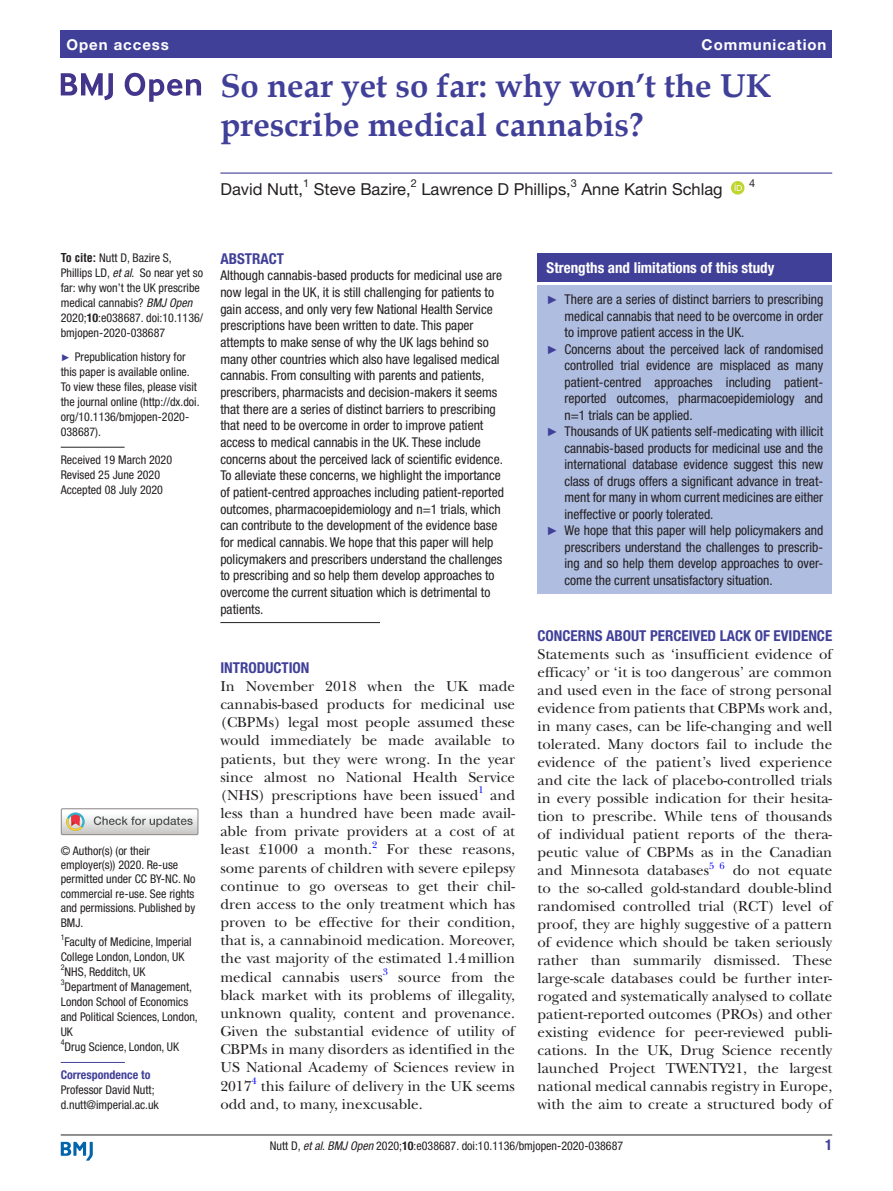
<style>
.page{position:relative;width:893px;height:1191px;background:#fff}
.page>*{position:absolute;margin:0;border:0;box-sizing:border-box;transform-origin:0 0}
.t1{font:700 33px/39px "Book Antiqua";color:#414099}
.t2{font:16.5px "Helvetica Neue LT Std";color:#231f20}
.t3{font:15px/18px "New Baskerville";color:#231f20;text-align:justify}
.t4{font:700 condensed 15px "Helvetica Neue LT Std";color:#414099}
.t5{font:700 condensed 15px "Helvetica Neue LT Std";color:#fff}
.t6{font:700 15px "Helvetica Neue LT Std";letter-spacing:.065em;color:#fff}
.t7{font:condensed 13.5px/16.6px "Helvetica Neue LT Std";color:#231f20}
.t8{font:condensed 12px/15px "Helvetica Neue LT Std";color:#231f20}
.t9{font:700 condensed 12px "Helvetica Neue LT Std";color:#414099}
.t10{font:10.95px "Helvetica Neue LT Std";color:#231f20}
.t11{font:9.9px "New Baskerville";color:#00f}
.t12{font:condensed 7.95px "Helvetica Neue LT Std";color:#231f20}
.s1{font-family:"Helvetica LT Std";font-weight:700}
.s2{font-style:italic}
.s3{font-weight:700}
.s4{font-family:"Arial";font-stretch:normal;font-size:9.75px;color:#414099}
.s5{font-family:"Arial";font-stretch:normal;font-size:12px;color:#414099}
</style>
<div class="page">
<hr style="left:61px;top:1134px;width:771px;height:1px;background:#231f20">
<svg style="left:61px;top:1141px;width:32px;height:19px"></svg>
<div style="left:61px;top:31px;width:771px;height:27px;background:#414099"></div>
<hr style="left:220px;top:172px;width:612px;height:2px;background:#414099">
<svg style="left:731px;top:181px;width:13px;height:14px"></svg>
<hr style="left:61px;top:447px;width:64px;height:1px;background:#231f20">
<hr style="left:61px;top:1062px;width:64px;height:1px;background:#414099">
<svg style="left:61px;top:73px;width:52px;height:27px"></svg>
<svg style="left:125px;top:73px;width:76px;height:29px"></svg>
<div style="left:61px;top:808px;width:138px;height:27px;border:1px solid #969090"></div>
<svg style="left:61px;top:808px;width:137px;height:26px"></svg>
<hr style="left:220px;top:622px;width:160px;height:1px;background:#231f20">
<div style="left:538px;top:253px;width:294px;height:29px;background:#414099"></div>
<div style="left:538px;top:286px;width:294px;height:308px;background:#afbde1"></div>
<p class="t6" style="left:66px;top:35px;width:104px">Open access</p>
<p class="t6" style="left:702px;top:35px;width:126px">Communication</p>
<h1 class="t1" style="left:220px;top:66px;width:552px">So near yet so far: why won’t the UK prescribe medical cannabis?</h1>
<p class="t2" style="left:220px;top:179px;width:84px">David Nutt,</p>
<p class="t10" style="left:303px;top:177px;width:8px">1</p>
<p class="t2" style="left:314px;top:179px;width:98px">Steve Bazire,</p>
<p class="t10" style="left:411px;top:177px;width:8px">2</p>
<p class="t2" style="left:421px;top:179px;width:151px">Lawrence D Phillips,</p>
<p class="t10" style="left:571px;top:177px;width:8px">3</p>
<p class="t2" style="left:581px;top:179px;width:143px">Anne Katrin Schlag</p>
<p class="t10" style="left:749px;top:177px;width:8px">4</p>
<p class="t8" style="left:61px;top:250px;width:144px"><span class="s1">To cite:</span> Nutt D, Bazire S,<br>Phillips LD, <span class="s2">et al</span>. So near yet so far: why won’t the UK prescribe medical cannabis? <span class="s2">BMJ Open<br></span>2020;<span class="s3">10</span>:e038687. doi:10.1136/ bmjopen-2020-038687</p>
<p class="t8" style="left:61px;top:349px;width:140px"><span class="s4">►</span> Prepublication history for this paper is available online.<br>To view these files, please visit the journal online (http://dx.doi. org/10.1136/bmjopen-2020-<br>038687).</p>
<p class="t8" style="left:61px;top:452px;width:113px">Received 19 March 2020<br>Revised 25 June 2020<br>Accepted 08 July 2020</p>
<p class="t8" style="left:61px;top:843px;width:136px;line-height:14.4px">© Author(s) (or their employer(s)) 2020. Re-use permitted under CC BY-NC. No commercial re-use. See rights and permissions. Published by<br>BMJ.</p>
<p class="t12" style="left:61px;top:933px;width:5px">1</p>
<p class="t8" style="left:61px;top:934px;width:132px;text-align:center">Faculty of Medicine, Imperial<br>College London, London, UK</p>
<p class="t12" style="left:61px;top:963px;width:5px">2</p>
<p class="t8" style="left:65px;top:964px;width:82px">NHS, Redditch, UK</p>
<p class="t12" style="left:61px;top:978px;width:5px">3</p>
<p class="t8" style="left:61px;top:979px;width:139px;text-indent:4px">Department of Management,<br>London School of Economics and Political Sciences, London,<br>UK<br><sup>4</sup>Drug Science, London, UK</p>
<p class="t9" style="left:61px;top:1067px;width:91px">Correspondence to</p>
<p class="t8" style="left:61px;top:1082px;width:100px">Professor David Nutt; d.nutt@imperial.ac.uk</p>
<p class="t4" style="left:220px;top:249px;width:65px">ABSTRACT</p>
<p class="t7" style="left:220px;top:267px;width:285px">Although cannabis-based products for medicinal use are now legal in the UK, it is still challenging for patients to gain access, and only very few National Health Service prescriptions have been written to date. This paper attempts to make sense of why the UK lags behind so many other countries which also have legalised medical cannabis. From consulting with parents and patients, prescribers, pharmacists and decision-makers it seems that there are a series of distinct barriers to prescribing that need to be overcome in order to improve patient access to medical cannabis in the UK. These include concerns about the perceived lack of scientific evidence.<br>To alleviate these concerns, we highlight the importance of patient-centred approaches including patient-reported outcomes, pharmacoepidemiology and n=1 trials, which can contribute to the development of the evidence base for medical cannabis. We hope that this paper will help policymakers and prescribers understand the challenges to prescribing and so help them develop approaches to overcome the current situation which is detrimental to patients.</p>
<p class="t4" style="left:220px;top:658px;width:91px">INTRODUCTION</p>
<p class="t3" style="left:220px;top:677px;width:296px">In November 2018 when the UK made cannabis-based products for medicinal use (CBPMs) legal most people assumed these would immediately be made available to patients, but they were wrong. In the year since almost no National Health Service (NHS) prescriptions have been issued<sup>1</sup> and less than a hundred have been made avail&shy;able from private providers at a cost of at least £1000 a month.</p>
<p class="t11" style="left:372px;top:838px;width:7px">2</p>
<p class="t3" style="left:220px;top:840px;width:296px;text-indent:166px">For these reasons, some parents of children with severe epilepsy continue to go overseas to get their chil&shy;dren access to the only treatment which has proven to be effective for their condition, that is, a cannabinoid medication. Moreover, the vast majority of the estimated 1.4million medical cannabis users<sup>3</sup></p>
<p class="t3" style="left:220px;top:967px;width:296px;text-indent:178px">source from the black market with its problems of illegality, unknown quality, content and provenance.<br>Given the substantial evidence of utility of CBPMs in many disorders as identified in the US National Academy of Sciences review in 2017</p>
<p class="t11" style="left:252px;top:1075px;width:7px">4</p>
<p class="t3" style="left:220px;top:1076px;width:296px;text-indent:41px">this failure of delivery in the UK seems odd and, to many, inexcusable.</p>
<p class="t5" style="left:547px;top:258px;width:229px">Strengths and limitations of this study</p>
<p class="t7" style="left:547px;top:291px;width:278px"><span class="s5">►</span> There are a series of distinct barriers to prescribing</p>
<p class="t7" style="left:565px;top:308px;width:260px">medical cannabis that need to be overcome in order</p>
<p class="t7" style="left:565px;top:324px;width:181px">to improve patient access in the UK.</p>
<p class="t7" style="left:547px;top:341px;width:278px"><span class="s5">►</span> Concerns about the perceived lack of randomised</p>
<p class="t7" style="left:565px;top:357px;width:260px">controlled trial evidence are misplaced as many</p>
<p class="t7" style="left:565px;top:374px;width:260px">patient-centred approaches including patient-</p>
<p class="t7" style="left:565px;top:390px;width:260px">reported outcomes, pharmacoepidemiology and</p>
<p class="t7" style="left:565px;top:407px;width:130px">n=1 trials can be applied.</p>
<p class="t7" style="left:547px;top:423px;width:278px"><span class="s5">►</span> Thousands of UK patients self-medicating with illicit</p>
<p class="t7" style="left:565px;top:440px;width:260px">cannabis-based products for medicinal use and the</p>
<p class="t7" style="left:565px;top:456px;width:260px">international database evidence suggest this new</p>
<p class="t7" style="left:565px;top:473px;width:260px">class of drugs offers a significant advance in treat-</p>
<p class="t7" style="left:565px;top:489px;width:260px">ment for many in whom current medicines are either</p>
<p class="t7" style="left:565px;top:506px;width:150px">ineffective or poorly tolerated.</p>
<p class="t7" style="left:547px;top:522px;width:278px"><span class="s5">►</span> We hope that this paper will help policymakers and</p>
<p class="t7" style="left:565px;top:539px;width:260px">prescribers understand the challenges to prescrib-</p>
<p class="t7" style="left:565px;top:555px;width:260px">ing and so help them develop approaches to over-</p>
<p class="t7" style="left:565px;top:572px;width:210px">come the current unsatisfactory situation.</p>
<p class="t4" style="left:538px;top:627px;width:296px">CONCERNS ABOUT PERCEIVED LACK OF EVIDENCE</p>
<p class="t3" style="left:538px;top:645px;width:296px">Statements such as ‘insufficient evidence of efficacy’ or ‘it is too dangerous’ are common and used even in the face of strong personal evidence from patients that CBPMs work and, in many cases, can be life-changing and well tolerated. Many doctors fail to include the evidence of the patient’s lived experience and cite the lack of placebo-controlled trials in every possible indication for their hesita&shy;tion to prescribe. While tens of thousands of individual patient reports of the thera&shy;peutic value of CBPMs as in the Canadian and Minnesota databases<sup>5</sup> <sup>6</sup></p>
<p class="t3" style="left:538px;top:861px;width:296px;text-indent:195px">do not equate to the so-called gold-standard double-blind randomised controlled trial (RCT) level of proof, they are highly suggestive of a pattern of evidence which should be taken seriously rather than summarily dismissed. These large-scale databases could be further inter&shy;rogated and systematically analysed to collate patient-reported outcomes (PROs) and other existing evidence for peer-reviewed publi&shy;cations. In the UK, Drug Science recently launched Project TWENTY21, the largest national medical cannabis registry in Europe, with the aim to create a structured body of</p>
<p class="t8" style="left:270px;top:1137px;width:355px">Nutt D, <span class="s2">et al</span>. <span class="s2">BMJ Open</span> 2020;<span class="s3">10</span>:e038687. doi:10.1136/bmjopen-2020-038687</p>
<p class="t4" style="left:825px;top:1135px;width:9px">1</p>
</div>
